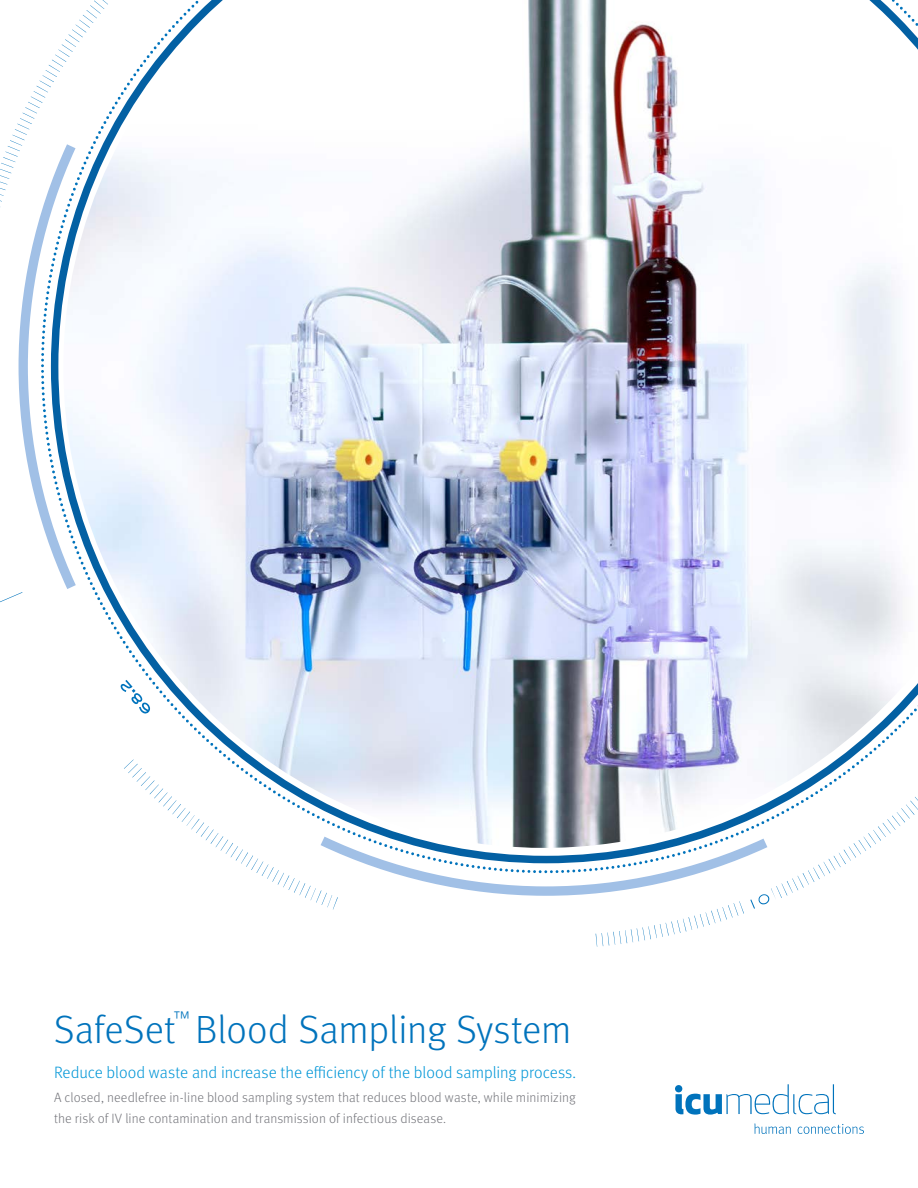
<style>
.page{position:relative;width:918px;height:1188px;background:#fff}
.page>*{position:absolute;margin:0;border:0;box-sizing:border-box;transform-origin:0 0}
.t1{font:300 39.45px "Meta OT";color:#0073bc}
.t2{font:300 18.3px "Meta OT";color:#0073bc}
.t3{font:300 16.5px "Meta OT";letter-spacing:-.005em;color:#0096d7}
.t4{font:300 13.5px/21px "Meta OT";letter-spacing:.005em;color:#75767c}
</style>
<div class="page">
<svg style="left:220px;top:848px;width:646px;height:99px"></svg>
<svg style="left:0;top:44px;width:63px;height:558px"></svg>
<img style="left:63px;top:0;width:855px;height:848px">
<svg style="left:676px;top:1084px;width:160px;height:31px"></svg>
<div style="left:675px;top:1085px;width:7px;height:7px;background:#0073bc;border-radius:50%"></div>
<svg style="left:754px;top:1123px;width:37px;height:11px"></svg>
<svg style="left:798px;top:1124px;width:66px;height:10px"></svg>
<p class="t1" style="left:54px;top:1006px;width:123px">SafeSet</p>
<p class="t2" style="left:174px;top:1007px;width:18px">™</p>
<p class="t1" style="left:195px;top:1006px;width:378px">Blood Sampling System</p>
<p class="t3" style="left:54px;top:1063px;width:524px">Reduce blood waste and increase the efficiency of the blood sampling process.</p>
<p class="t4" style="left:54px;top:1087px;width:523px">A closed, needlefree in-line blood sampling system that reduces blood waste, while minimizing the risk of IV line contamination and transmission of infectious disease.</p>
</div>
